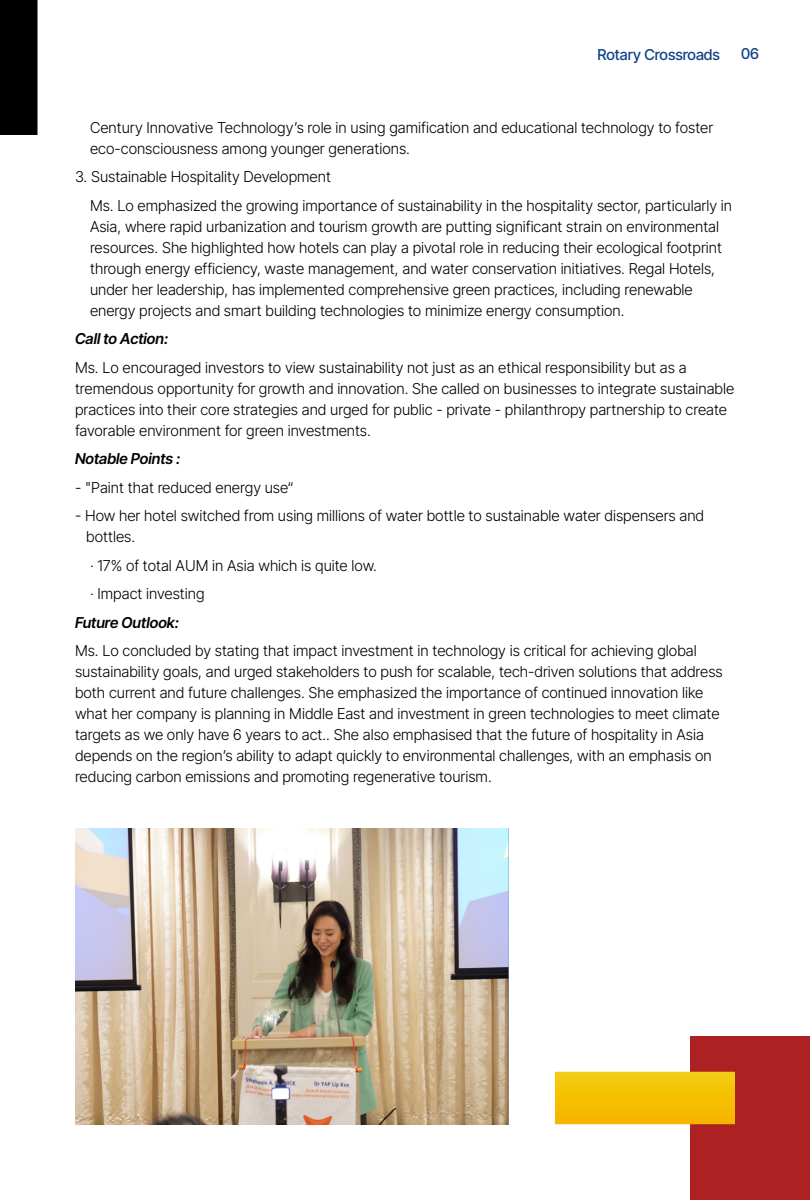
<style>
.page{position:relative;width:810px;height:1200px;background:#fff}
.page>*{position:absolute;margin:0;border:0;box-sizing:border-box;transform-origin:0 0}
.t1{font:300 15px/21px "Inter Tight";color:#000}
.t2{font:italic 600 15px "Inter Tight";color:#000}
.t3{font:500 15px "Inter Tight";color:#0f4287}
</style>
<div class="page">
<div style="left:690px;top:1036px;width:120px;height:164px;background:#ae2123"></div>
<div style="left:0;top:0;width:38px;height:135px;background:#000"></div>
<svg style="left:555px;top:1072px;width:180px;height:52px;background:#f4c005"></svg>
<img style="left:75px;top:828px;width:433px;height:297px">
<p class="t3" style="left:598px;top:44px;width:124px">Rotary Crossroads</p>
<p class="t3" style="left:741px;top:43px;width:19px">06</p>
<p class="t1" style="left:90px;top:117px;width:625px">Century Innovative Technology’s role in using gamification and educational technology to foster eco-consciousness among younger generations.</p>
<p class="t1" style="left:90px;top:163px;width:644px;line-height:28.5px;text-indent:-15px">3. Sustainable Hospitality Development<br>Ms. Lo emphasized the growing importance of sustainability in the hospitality sector, particularly in</p>
<p class="t1" style="left:90px;top:216px;width:634px">Asia, where rapid urbanization and tourism growth are putting significant strain on environmental resources. She highlighted how hotels can play a pivotal role in reducing their ecological footprint through energy efficiency, waste management, and water conservation initiatives. Regal Hotels, under her leadership, has implemented comprehensive green practices, including renewable energy projects and smart building technologies to minimize energy consumption.</p>
<p class="t2" style="left:75px;top:328px;width:95px">Call to Action:</p>
<p class="t1" style="left:75px;top:357px;width:661px">Ms. Lo encouraged investors to view sustainability not just as an ethical responsibility but as a tremendous opportunity for growth and innovation. She called on businesses to integrate sustainable practices into their core strategies and urged for public - private - philanthropy partnership to create favorable environment for green investments.</p>
<p class="t2" style="left:75px;top:448px;width:107px">Notable Points :</p>
<p class="t1" style="left:75px;top:477px;width:220px">- "Paint that reduced energy use“</p>
<p class="t1" style="left:86px;top:505px;width:619px;text-indent:-11px">- How her hotel switched from using millions of water bottle to sustainable water dispensers and bottles.</p>
<p class="t1" style="left:90px;top:551px;width:288px;line-height:28.5px">· 17% of total AUM in Asia which is quite low. · Impact investing</p>
<p class="t2" style="left:75px;top:611px;width:106px">Future Outlook:</p>
<p class="t1" style="left:75px;top:640px;width:649px">Ms. Lo concluded by stating that impact investment in technology is critical for achieving global sustainability goals, and urged stakeholders to push for scalable, tech-driven solutions that address both current and future challenges. She emphasized the importance of continued innovation like what her company is planning in Middle East and investment in green technologies to meet climate targets as we only have 6 years to act.. She also emphasised that the future of hospitality in Asia depends on the region’s ability to adapt quickly to environmental challenges, with an emphasis on reducing carbon emissions and promoting regenerative tourism.</p>
</div>
